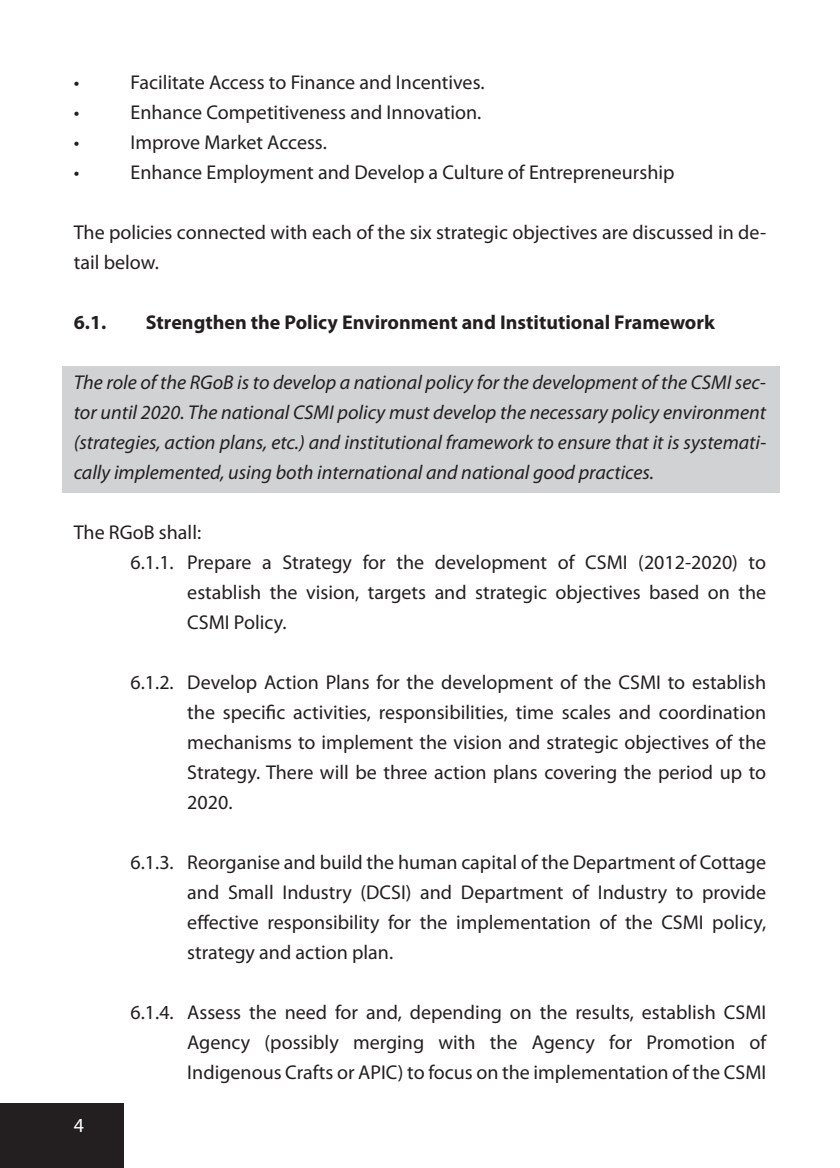
<style>
.page{position:relative;width:840px;height:1168px;background:#fff}
.page>*{position:absolute;margin:0;border:0;box-sizing:border-box;transform-origin:0 0}
.t1{font:20px/30px "Myriad Pro";color:#231f20;text-align:justify}
.t2{font:italic 20px/30px "Myriad Pro";color:#231f20;text-align:justify}
.t3{font:700 20px "Myriad Pro";color:#231f20}
.t4{font:20px "Myriad Pro";color:#fff}
</style>
<div class="page">
<div style="left:0;top:1103px;width:124px;height:65px;background:#231f20"></div>
<div style="left:62px;top:367px;width:717px;height:126px;background:#d1d2d4"></div>
<p class="t1" style="left:74px;top:67px;width:7px">•</p>
<p class="t1" style="left:130px;top:67px;width:355px">Facilitate Access to Finance and Incentives.</p>
<p class="t1" style="left:74px;top:97px;width:7px">•</p>
<p class="t1" style="left:130px;top:97px;width:352px">Enhance Competitiveness and Innovation.</p>
<p class="t1" style="left:74px;top:127px;width:7px">•</p>
<p class="t1" style="left:130px;top:127px;width:198px">Improve Market Access.</p>
<p class="t1" style="left:74px;top:157px;width:7px">•</p>
<p class="t1" style="left:130px;top:157px;width:545px">Enhance Employment and Develop a Culture of Entrepreneurship</p>
<p class="t1" style="left:74px;top:217px;width:693px">The policies connected with each of the six strategic objectives are discussed in de&shy;tail below.</p>
<p class="t3" style="left:74px;top:309px;width:34px">6.1.</p>
<p class="t3" style="left:146px;top:309px;width:570px">Strengthen the Policy Environment and Institutional Framework</p>
<p class="t2" style="left:74px;top:367px;width:693px">The role of the RGoB is to develop a national policy for the development of the CSMI sec&shy;tor until 2020. The national CSMI policy must develop the necessary policy environment (strategies, action plans, etc.) and institutional framework to ensure that it is systemati&shy;cally implemented, using both international and national good practices.</p>
<p class="t1" style="left:74px;top:517px;width:129px">The RGoB shall:</p>
<p class="t1" style="left:130px;top:547px;width:636px">6.1.1. Prepare a Strategy for the development of CSMI (2012-2020) to</p>
<p class="t1" style="left:187px;top:577px;width:580px">establish the vision, targets and strategic objectives based on the</p>
<p class="t1" style="left:187px;top:607px;width:101px">CSMI Policy.</p>
<p class="t1" style="left:187px;top:667px;width:580px;text-indent:-57px">6.1.2. Develop Action Plans for the development of the CSMI to establish the specific activities, responsibilities, time scales and coordination mechanisms to implement the vision and strategic objectives of the Strategy. There will be three action plans covering the period up to 2020.</p>
<p class="t1" style="left:187px;top:847px;width:580px;text-indent:-57px">6.1.3. Reorganise and build the human capital of the Department of Cottage and Small Industry (DCSI) and Department of Industry to provide effective responsibility for the implementation of the CSMI policy, strategy and action plan.</p>
<p class="t4" style="left:74px;top:1113px;width:12px">4</p>
<p class="t1" style="left:187px;top:997px;width:580px;text-indent:-57px">6.1.4. Assess the need for and, depending on the results, establish CSMI Agency (possibly merging with the Agency for Promotion of Indigenous Crafts or APIC) to focus on the implementation of the CSMI</p>
</div>
